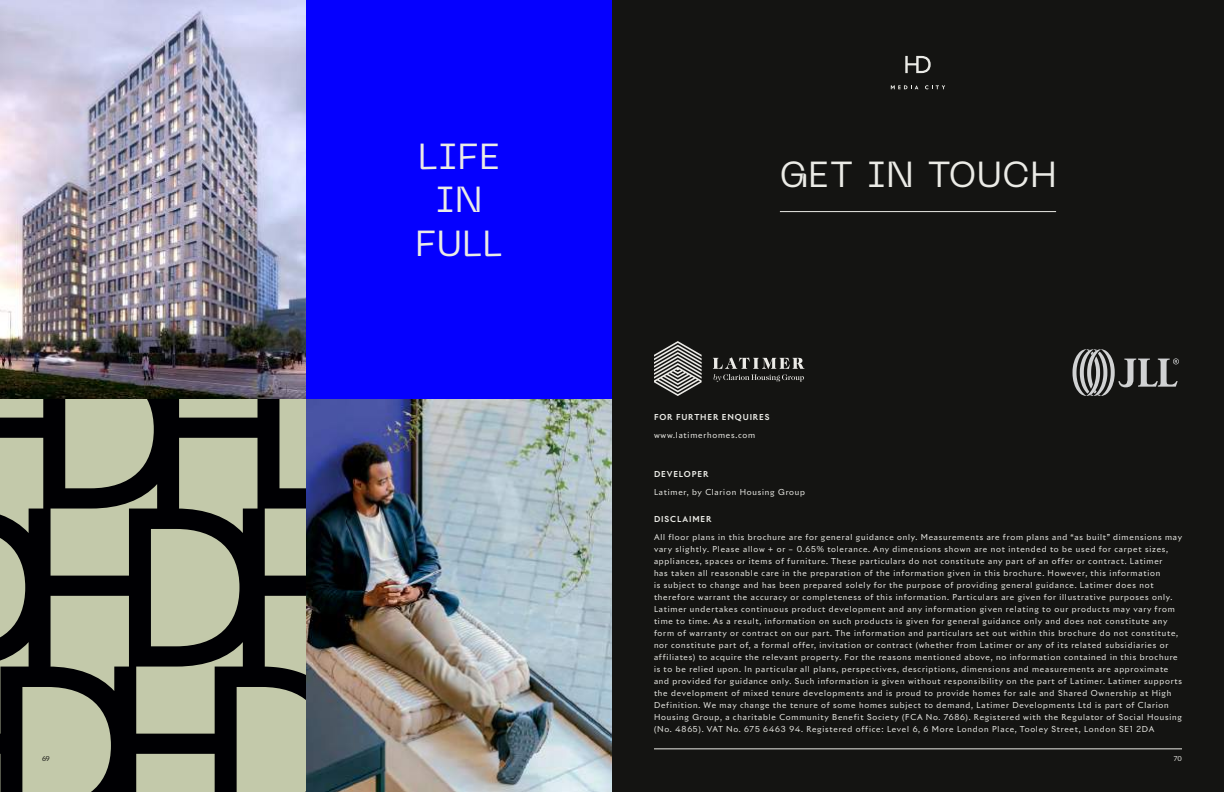
<style>
.page{position:relative;width:1224px;height:792px;background:#fff}
.page>*{position:absolute;margin:0;border:0;box-sizing:border-box;transform-origin:0 0}
.t1{font:36px/43.2px "Neue Machina";letter-spacing:.02em;color:#ebebe6;text-align:center}
.t2{font:8px/12px "Riviera Nights";letter-spacing:.1em;color:#ebebe6}
.t3{font:700 8px "Riviera Nights";letter-spacing:.115em;color:#ebebe6}
.t4{font:6.5px "Riviera Nights";color:#141412}
.t5{font:6.5px "Riviera Nights";color:#ebebe6}
</style>
<div class="page">
<div style="left:612px;top:0;width:612px;height:792px;background:#141412"></div>
<hr style="left:780px;top:211px;width:276px;height:1px;background:#ebebe6">
<img style="left:306px;top:398px;width:306px;height:394px">
<svg style="left:0;top:399px;width:306px;height:393px;background:#777b69"></svg>
<div style="left:306px;top:0;width:306px;height:398px;background:#0500ff"></div>
<img style="left:0;top:0;width:306px;height:399px">
<svg style="left:654px;top:341px;width:48px;height:55px"></svg>
<svg style="left:713px;top:357px;width:92px;height:25px"></svg>
<svg style="left:1073px;top:349px;width:106px;height:47px"></svg>
<svg style="left:905px;top:56px;width:26px;height:17px"></svg>
<svg style="left:891px;top:85px;width:27px;height:4px"></svg>
<svg style="left:925px;top:85px;width:20px;height:4px"></svg>
<hr style="left:654px;top:749px;width:528px;height:1px;background:#ebebe6">
<h1 class="t1" style="left:416px;top:134px;width:88px">LIFE<br>IN<br>FULL</h1>
<h1 class="t1" style="left:779px;top:152px;width:279px">GET IN TOUCH</h1>
<p class="t3" style="left:654px;top:411px;width:117px">FOR FURTHER ENQUIRES</p>
<p class="t2" style="left:654px;top:428px;width:103px">www.latimerhomes.com</p>
<p class="t3" style="left:654px;top:468px;width:56px">DEVELOPER</p>
<p class="t2" style="left:654px;top:485px;width:153px">Latimer, by Clarion Housing Group</p>
<p class="t3" style="left:654px;top:514px;width:59px">DISCLAIMER</p>
<p class="t2" style="left:654px;top:531px;width:530px">All floor plans in this brochure are for general guidance only. Measurements are from plans and “as built” dimensions may vary slightly. Please allow + or – 0.65% tolerance. Any dimensions shown are not intended to be used for carpet sizes, appliances, spaces or items of furniture. These particulars do not constitute any part of an offer or contract. Latimer<br>has taken all reasonable care in the preparation of the information given in this brochure. However, this information<br>is subject to change and has been prepared solely for the purpose of providing general guidance. Latimer does not therefore warrant the accuracy or completeness of this information. Particulars are given for illustrative purposes only.<br>Latimer undertakes continuous product development and any information given relating to our products may vary from time to time. As a result, information on such products is given for general guidance only and does not constitute any form of warranty or contract on our part. The information and particulars set out within this brochure do not constitute, nor constitute part of, a formal offer, invitation or contract (whether from Latimer or any of its related subsidiaries or affiliates) to acquire the relevant property. For the reasons mentioned above, no information contained in this brochure is to be relied upon. In particular all plans, perspectives, descriptions, dimensions and measurements are approximate and provided for guidance only. Such information is given without responsibility on the part of Latimer. Latimer supports the development of mixed tenure developments and is proud to provide homes for sale and Shared Ownership at High Definition. We may change the tenure of some homes subject to demand, Latimer Developments Ltd is part of Clarion Housing Group, a charitable Community Benefit Society (FCA No. 7686). Registered with the Regulator of Social Housing (No. 4865). VAT No. 675 6463 94. Registered office: Level 6, 6 More London Place, Tooley Street, London SE1 2DA</p>
<p class="t4" style="left:42px;top:755px;width:9px">69</p>
<p class="t5" style="left:1174px;top:755px;width:10px">70</p>
</div>
